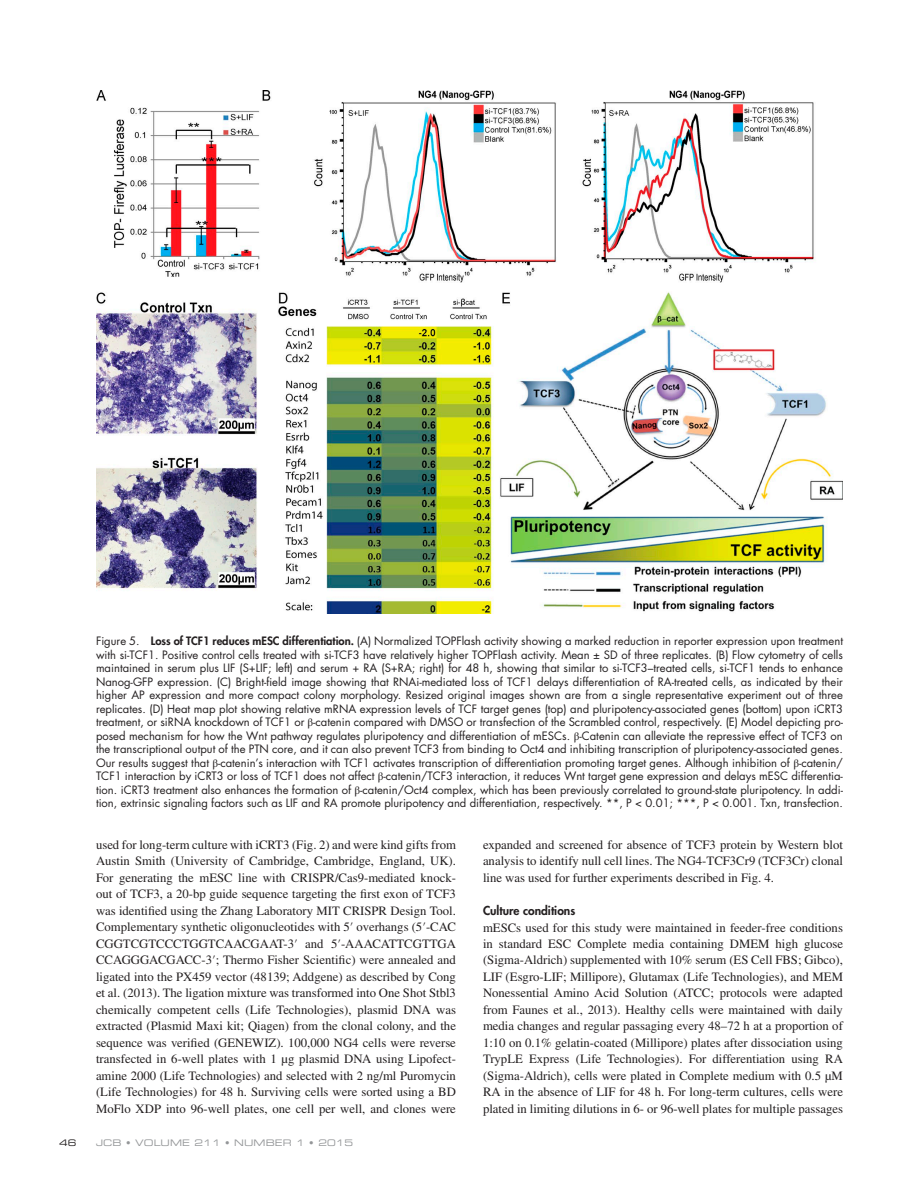
<style>
.page{position:relative;width:918px;height:1188px;background:#fff}
.page>*{position:absolute;margin:0;border:0;box-sizing:border-box;transform-origin:0 0}
.t1{font:12.75px/16.5px "Times LT Std";color:#231f20;text-align:justify}
.t2{font:800 12px "Futura Std";color:#231f20}
.t3{font:11.25px/13.5px "Futura Std";color:#231f20;text-align:justify}
.t4{font:9px "Eurostile LT Std Ex 2";letter-spacing:.01em;color:#949698}
.t5{font:9px "Eurostile LT Std Ex 2";color:#231f20}
.s1{font-weight:800}
.s2{font-family:"STIX General"}
</style>
<div class="page">
<img style="left:96px;top:90px;width:747px;height:524px">
<p class="t3" style="left:96px;top:635px;width:749px">Figure 5. <span class="s1">Loss of TCF1 reduces mESC differentiation.</span> (A) Normalized TOPFlash activity showing a marked reduction in reporter expression upon treatment with si-TCF1. Positive control cells treated with si-TCF3 have relatively higher TOPFlash activity. Mean ± SD of three replicates. (B) Flow cytometry of cells maintained in serum plus LIF (S+LIF; left) and serum + RA (S+RA; right) for 48 h, showing that similar to si-TCF3–treated cells, si-TCF1 tends to enhance Nanog-GFP expression. (C) Bright-field image showing that RNAi-mediated loss of TCF1 delays differentiation of RA-treated cells, as indicated by their higher AP expression and more compact colony morphology. Resized original images shown are from a single representative experiment out of three replicates. (D) Heat map plot showing relative mRNA expression levels of TCF target genes (top) and pluripotency-associated genes (bottom) upon iCRT3 treatment, or siRNA knockdown of TCF1 or <span class="s2">β</span>-catenin compared with DMSO or transfection of the Scrambled control, respectively. (E) Model depicting pro&shy;posed mechanism for how the Wnt pathway regulates pluripotency and differentiation of mESCs. <span class="s2">β</span>-Catenin can alleviate the repressive effect of TCF3 on the transcriptional output of the PTN core, and it can also prevent TCF3 from binding to Oct4 and inhibiting transcription of pluripotency-associated genes.<br>Our results suggest that <span class="s2">β</span>-catenin’s interaction with TCF1 activates transcription of differentiation promoting target genes. Although inhibition of <span class="s2">β</span>-catenin/ TCF1 interaction by iCRT3 or loss of TCF1 does not affect <span class="s2">β</span>-catenin/TCF3 interaction, it reduces Wnt target gene expression and delays mESC differentia&shy;tion. iCRT3 treatment also enhances the formation of <span class="s2">β</span>-catenin/Oct4 complex, which has been previously correlated to ground-state pluripotency. In addi&shy;tion, extrinsic signaling factors such as LIF and RA promote pluripotency and differentiation, respectively. **, P &lt; 0.01; ***, P &lt; 0.001. Txn, transfection.</p>
<p class="t1" style="left:96px;top:836px;width:362px">used for long-term culture with iCRT3 (Fig. 2) and were kind gifts from Austin Smith (University of Cambridge, Cambridge, England, UK).<br>For generating the mESC line with CRISPR/Cas9-mediated knock&shy;out of TCF3, a 20-bp guide sequence targeting the first exon of TCF3 was identified using the Zhang Laboratory MIT CRISPR Design Tool.<br>Complementary synthetic oligonucleotides with 5<span class="s2">′</span> overhangs (5<span class="s2">′</span>-CAC CGGTCGTCCCTGGTCAACGAAT-3<span class="s2">′</span> and 5<span class="s2">′</span>-AAACATTCGTTGA CCAGGGACGACC-3<span class="s2">′</span>; Thermo Fisher Scientific) were annealed and ligated into the PX459 vector (48139; Addgene) as described by Cong et al. (2013). The ligation mixture was transformed into One Shot Stbl3 chemically competent cells (Life Technologies), plasmid DNA was extracted (Plasmid Maxi kit; Qiagen) from the clonal colony, and the sequence was verified (GENEWIZ). 100,000 NG4 cells were reverse transfected in 6-well plates with 1 µg plasmid DNA using Lipofect&shy;amine 2000 (Life Technologies) and selected with 2 ng/ml Puromycin (Life Technologies) for 48 h. Surviving cells were sorted using a BD MoFlo XDP into 96-well plates, one cell per well, and clones were</p>
<p class="t1" style="left:483px;top:836px;width:362px">expanded and screened for absence of TCF3 protein by Western blot analysis to identify null cell lines. The NG4-TCF3Cr9 (TCF3Cr) clonal line was used for further experiments described in Fig. 4.</p>
<p class="t2" style="left:483px;top:903px;width:94px">Culture conditions</p>
<p class="t1" style="left:483px;top:919px;width:362px">mESCs used for this study were maintained in feeder-free conditions in standard ESC Complete media containing DMEM high glucose (Sigma-Aldrich) supplemented with 10% serum (ES Cell FBS; Gibco), LIF (Esgro-LIF; Millipore), Glutamax (Life Technologies), and MEM Nonessential Amino Acid Solution (ATCC; protocols were adapted from Faunes et al., 2013). Healthy cells were maintained with daily media changes and regular passaging every 48–72 h at a proportion of 1:10 on 0.1% gelatin-coated (Millipore) plates after dissociation using TrypLE Express (Life Technologies). For differentiation using RA (Sigma-Aldrich), cells were plated in Complete medium with 0.5 µM RA in the absence of LIF for 48 h. For long-term cultures, cells were plated in limiting dilutions in 6- or 96-well plates for multiple passages</p>
<p class="t5" style="left:59px;top:1136px;width:19px">46</p>
<p class="t4" style="left:96px;top:1136px;width:259px">JCB • VOLUME 211 • NUMBER 1 • 2015</p>
</div>
